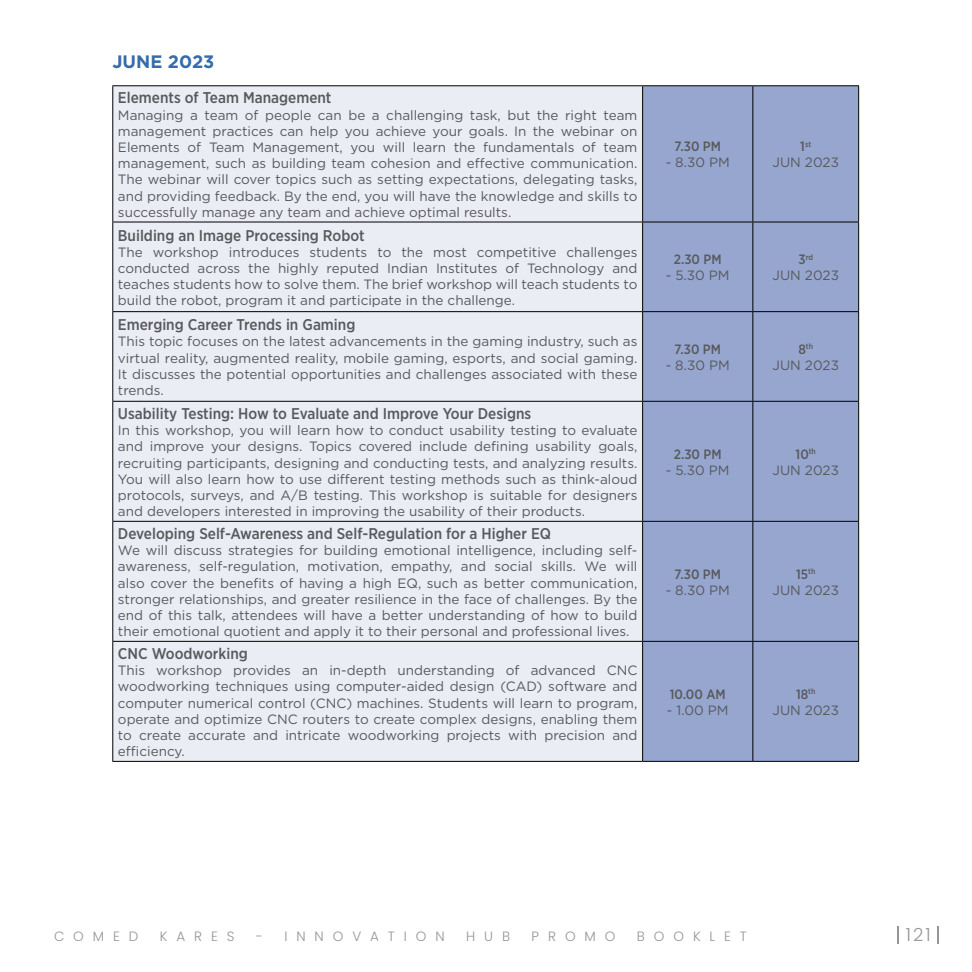
<style>
.page{position:relative;width:972px;height:972px;background:#fff}
.page>*{position:absolute;margin:0;border:0;box-sizing:border-box;transform-origin:0 0}
.t1{font:700 18px "Gotham";color:#356cac}
.t2{font:300 18px "Poppins";color:#939598}
.t3{font:500 15.6px "Gotham Narrow";color:#58595b}
.t4{font:13.5px/16.2px "Gotham";color:#58595b;text-align:justify}
.t5{font:500 13.5px "Gotham Narrow";color:#58595b}
.t6{font:300 13.5px "Poppins";letter-spacing:.66em;color:#939598}
.t7{font:500 7.8px "Gotham Narrow";color:#58595b}
.s1{font-size:13.5px}
</style>
<div class="page">
<svg style="left:898px;top:926px;width:1px;height:18px"></svg>
<svg style="left:937px;top:926px;width:1px;height:18px"></svg>
<div style="left:113px;top:86px;width:529px;height:675px;background:#ebedf5"></div>
<div style="left:643px;top:86px;width:215px;height:675px;background:#96a6cf"></div>
<hr style="left:112px;top:222px;width:531px;height:1px;background:#000">
<hr style="left:643px;top:222px;width:110px;height:1px;background:#000">
<hr style="left:753px;top:222px;width:106px;height:1px;background:#000">
<hr style="left:112px;top:311px;width:531px;height:1px;background:#000">
<hr style="left:643px;top:311px;width:110px;height:1px;background:#000">
<hr style="left:753px;top:311px;width:106px;height:1px;background:#000">
<hr style="left:112px;top:401px;width:531px;height:1px;background:#000">
<hr style="left:643px;top:401px;width:110px;height:1px;background:#000">
<hr style="left:753px;top:401px;width:106px;height:1px;background:#000">
<hr style="left:112px;top:521px;width:531px;height:1px;background:#000">
<hr style="left:643px;top:521px;width:110px;height:1px;background:#000">
<hr style="left:753px;top:521px;width:106px;height:1px;background:#000">
<hr style="left:112px;top:641px;width:531px;height:1px;background:#000">
<hr style="left:643px;top:641px;width:110px;height:1px;background:#000">
<hr style="left:753px;top:641px;width:106px;height:1px;background:#000">
<hr style="left:112px;top:761px;width:531px;height:1px;background:#000">
<hr style="left:643px;top:761px;width:110px;height:1px;background:#000">
<hr style="left:753px;top:761px;width:106px;height:1px;background:#000">
<hr style="left:112px;top:85px;width:531px;height:1px;background:#000">
<hr style="left:112px;top:86px;width:1px;height:136px;background:#000">
<hr style="left:112px;top:222px;width:1px;height:89px;background:#000">
<hr style="left:112px;top:312px;width:1px;height:89px;background:#000">
<hr style="left:112px;top:402px;width:1px;height:119px;background:#000">
<hr style="left:112px;top:522px;width:1px;height:119px;background:#000">
<hr style="left:112px;top:642px;width:1px;height:119px;background:#000">
<hr style="left:753px;top:85px;width:106px;height:1px;background:#000">
<hr style="left:858px;top:86px;width:1px;height:136px;background:#000">
<hr style="left:858px;top:222px;width:1px;height:89px;background:#000">
<hr style="left:858px;top:312px;width:1px;height:89px;background:#000">
<hr style="left:858px;top:402px;width:1px;height:119px;background:#000">
<hr style="left:858px;top:522px;width:1px;height:119px;background:#000">
<hr style="left:858px;top:642px;width:1px;height:119px;background:#000">
<hr style="left:643px;top:85px;width:110px;height:1px;background:#000">
<hr style="left:642px;top:86px;width:1px;height:136px;background:#000">
<hr style="left:752px;top:86px;width:1px;height:136px;background:#000">
<hr style="left:642px;top:222px;width:1px;height:89px;background:#000">
<hr style="left:752px;top:222px;width:1px;height:89px;background:#000">
<hr style="left:642px;top:312px;width:1px;height:89px;background:#000">
<hr style="left:752px;top:312px;width:1px;height:89px;background:#000">
<hr style="left:642px;top:402px;width:1px;height:119px;background:#000">
<hr style="left:752px;top:402px;width:1px;height:119px;background:#000">
<hr style="left:642px;top:522px;width:1px;height:119px;background:#000">
<hr style="left:752px;top:522px;width:1px;height:119px;background:#000">
<hr style="left:642px;top:642px;width:1px;height:119px;background:#000">
<hr style="left:752px;top:642px;width:1px;height:119px;background:#000">
<h1 class="t1" style="left:112px;top:50px;width:104px">JUNE 2023</h1>
<p class="t3" style="left:118px;top:88px;width:215px">Elements of Team Management</p>
<p class="t4" style="left:118px;top:106px;width:521px">Managing a team of people can be a challenging task, but the right team management practices can help you achieve your goals. In the webinar on Elements of Team Management, you will learn the fundamentals of team management, such as building team cohesion and effective communication.<br>The webinar will cover topics such as setting expectations, delegating tasks, and providing feedback. By the end, you will have the knowledge and skills to successfully manage any team and achieve optimal results.</p>
<p class="t5" style="left:675px;top:138px;width:48px">7.30 PM</p>
<p class="t4" style="left:666px;top:154px;width:66px">- 8.30 PM</p>
<p class="t3" style="left:118px;top:225px;width:248px">Building an Image Processing Robot</p>
<p class="t4" style="left:118px;top:244px;width:521px">The workshop introduces students to the most competitive challenges conducted across the highly reputed Indian Institutes of Technology and teaches students how to solve them. The brief workshop will teach students to build the robot, program it and participate in the challenge.</p>
<p class="t5" style="left:674px;top:251px;width:49px">2.30 PM</p>
<p class="t4" style="left:666px;top:267px;width:65px">- 5.30 PM</p>
<p class="t3" style="left:118px;top:315px;width:239px">Emerging Career Trends in Gaming</p>
<p class="t4" style="left:118px;top:333px;width:521px">This topic focuses on the latest advancements in the gaming industry, such as virtual reality, augmented reality, mobile gaming, esports, and social gaming.<br>It discusses the potential opportunities and challenges associated with these trends.</p>
<p class="t5" style="left:675px;top:340px;width:48px">7.30 PM</p>
<p class="t4" style="left:666px;top:357px;width:66px">- 8.30 PM</p>
<p class="t3" style="left:118px;top:404px;width:415px">Usability Testing: How to Evaluate and Improve Your Designs</p>
<p class="t4" style="left:118px;top:422px;width:521px">In this workshop, you will learn how to conduct usability testing to evaluate and improve your designs. Topics covered include defining usability goals, recruiting participants, designing and conducting tests, and analyzing results.<br>You will also learn how to use different testing methods such as think-aloud protocols, surveys, and A/B testing. This workshop is suitable for designers and developers interested in improving the usability of their products.</p>
<p class="t3" style="left:118px;top:524px;width:435px">Developing Self-Awareness and Self-Regulation for a Higher EQ</p>
<p class="t4" style="left:118px;top:542px;width:521px">We will discuss strategies for building emotional intelligence, including self&shy;awareness, self-regulation, motivation, empathy, and social skills. We will also cover the benefits of having a high EQ, such as better communication, stronger relationships, and greater resilience in the face of challenges. By the end of this talk, attendees will have a better understanding of how to build their emotional quotient and apply it to their personal and professional lives.</p>
<p class="t3" style="left:118px;top:644px;width:131px">CNC Woodworking</p>
<p class="t4" style="left:118px;top:662px;width:521px">This workshop provides an in-depth understanding of advanced CNC woodworking techniques using computer-aided design (CAD) software and computer numerical control (CNC) machines. Students will learn to program, operate and optimize CNC routers to create complex designs, enabling them to create accurate and intricate woodworking projects with precision and efficiency.</p>
<p class="t5" style="left:674px;top:445px;width:49px">2.30 PM</p>
<p class="t4" style="left:666px;top:462px;width:65px">- 5.30 PM</p>
<p class="t5" style="left:675px;top:565px;width:48px">7.30 PM</p>
<p class="t4" style="left:666px;top:582px;width:66px">- 8.30 PM</p>
<p class="t5" style="left:670px;top:685px;width:57px">10.00 AM</p>
<p class="t4" style="left:667px;top:702px;width:63px">- 1.00 PM</p>
<p class="t7" style="left:800px;top:139px;width:12px"><span class="s1">1</span>st</p>
<p class="t4" style="left:773px;top:154px;width:68px">JUN 2023</p>
<p class="t7" style="left:799px;top:252px;width:16px"><span class="s1">3</span>rd</p>
<p class="t4" style="left:773px;top:267px;width:68px">JUN 2023</p>
<p class="t7" style="left:798px;top:342px;width:16px"><span class="s1">8</span>th</p>
<p class="t4" style="left:773px;top:357px;width:68px">JUN 2023</p>
<p class="t5" style="left:796px;top:445px;width:22px">10<sup>th</sup></p>
<p class="t4" style="left:773px;top:462px;width:68px">JUN 2023</p>
<p class="t5" style="left:796px;top:565px;width:21px">15<sup>th</sup></p>
<p class="t4" style="left:773px;top:582px;width:68px">JUN 2023</p>
<p class="t5" style="left:796px;top:685px;width:21px">18<sup>th</sup></p>
<p class="t4" style="left:773px;top:702px;width:68px">JUN 2023</p>
<p class="t6" style="left:54px;top:929px;width:86px">COMED</p>
<p class="t6" style="left:160px;top:929px;width:76px">KARES</p>
<p class="t6" style="left:256px;top:929px;width:190px">- INNOVATION</p>
<p class="t6" style="left:466px;top:929px;width:45px">HUB</p>
<p class="t6" style="left:532px;top:929px;width:85px">PROMO</p>
<p class="t6" style="left:637px;top:929px;width:111px">BOOKLET</p>
<h1 class="t2" style="left:906px;top:924px;width:27px">121</h1>
</div>
